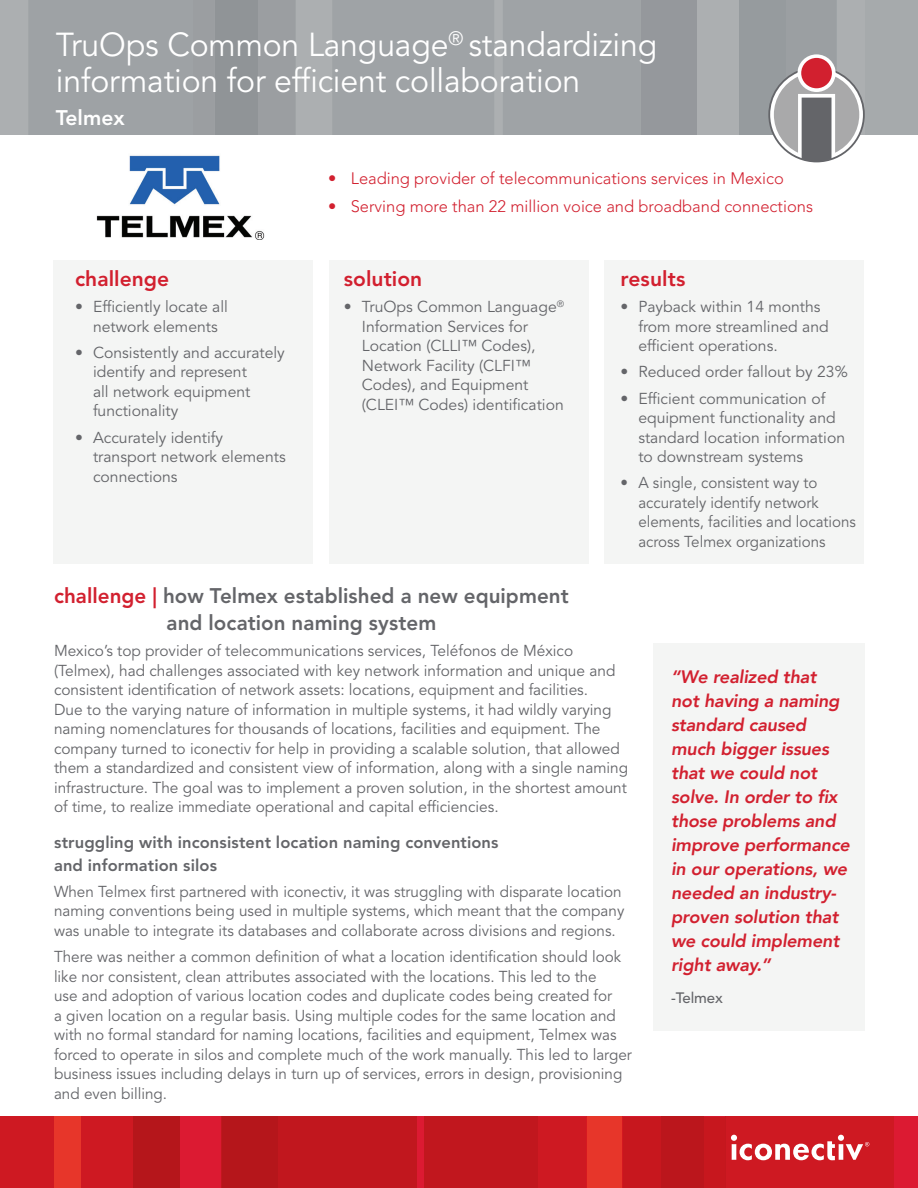
<style>
.page{position:relative;width:918px;height:1188px;background:#fff}
.page>*{position:absolute;margin:0;border:0;box-sizing:border-box;transform-origin:0 0}
.t1{font:33px/36px "Avenir LT Std";letter-spacing:-.005em;color:#fff}
.Section_Title{font:800 21px/27px "Avenir LT Std";letter-spacing:.005em;color:#646569}
.Section_Title-2{font:800 21px "Avenir LT Std";color:#d2202f}
.t2{font:800 21px "Avenir LT Std";color:#fff}
.Red_Quotes{font:italic 800 18px/24px "Avenir";letter-spacing:-.01em;color:#d2202f}
.t3{font:300 16.5px "Avenir";color:#d2202f}
.Body_Subhead{font:800 16.5px/22.5px "Avenir LT Std";letter-spacing:.005em;color:#646569}
.Body_Copy{font:15.75px/19.5px "Avenir LT Std";color:#646569}
.Body_Copy-2{font:15.75px/19.5px "Avenir LT Std";color:#646569;scale:.96 1}
.Quote_By{font:500 15px "Avenir LT Std";letter-spacing:-.01em;color:#646569}
.s1{color:#d2202f}
</style>
<div class="page">
<div style="left:54px;top:260px;width:259px;height:304px;background:#f4f5f4"></div>
<div style="left:329px;top:260px;width:260px;height:304px;background:#f4f5f4"></div>
<div style="left:604px;top:260px;width:260px;height:304px;background:#f4f5f4"></div>
<div style="left:0;top:0;width:918px;height:135px;background:#acafb1"></div>
<div style="left:865px;top:0;width:53px;height:135px;background:#a6aaac"></div>
<div style="left:503px;top:0;width:138px;height:135px;background:#9fa3a6"></div>
<div style="left:641px;top:0;width:55px;height:135px;background:#95989c"></div>
<svg style="left:29px;top:0;width:465px;height:135px"></svg>
<div style="left:215px;top:0;width:43px;height:135px;background:#909497"></div>
<svg style="left:739px;top:0;width:126px;height:162px"></svg>
<div style="left:0;top:1117px;width:918px;height:71px;background:#dc1a32"></div>
<div style="left:586px;top:1117px;width:37px;height:71px;background:#e7362a"></div>
<div style="left:53px;top:1117px;width:29px;height:71px;background:#e7362a"></div>
<div style="left:0;top:1117px;width:53px;height:71px;background:#ce1922"></div>
<div style="left:82px;top:1117px;width:51px;height:71px;background:#ce1922"></div>
<div style="left:538px;top:1117px;width:48px;height:71px;background:#ce1922"></div>
<hr style="left:586px;top:1117px;width:1px;height:71px;background:#d61921">
<div style="left:726px;top:1117px;width:167px;height:71px;background:#ce1922"></div>
<hr style="left:277px;top:1117px;width:1px;height:71px;background:#ce1922">
<div style="left:278px;top:1117px;width:139px;height:71px;background:#c1171e"></div>
<div style="left:222px;top:1117px;width:55px;height:71px;background:#b5161b"></div>
<hr style="left:179px;top:1117px;width:1px;height:71px;background:#c1171e">
<div style="left:133px;top:1117px;width:46px;height:71px;background:#b5161b"></div>
<div style="left:424px;top:1117px;width:114px;height:71px;background:#c1171e"></div>
<svg style="left:623px;top:1117px;width:246px;height:71px"></svg>
<img style="left:96px;top:155px;width:169px;height:85px">
<div style="left:653px;top:644px;width:212px;height:387px;background:#f4f5f4"></div>
<p class="t1" style="left:56px;top:28px;width:603px">TruOps Common Language<sup>®</sup> standardizing information for efficient collaboration</p>
<p class="t2" style="left:56px;top:105px;width:70px">Telmex</p>
<p class="Section_Title-2" style="left:75px;top:266px;width:96px">challenge</p>
<p class="Body_Copy" style="left:75px;top:297px;width:155px;text-align:center">• Efficiently locate all network elements</p>
<p class="Body_Copy" style="left:93px;top:343px;width:193px;text-indent:-18px">• Consistently and accurately identify and represent<br>all network equipment functionality</p>
<p class="Body_Copy" style="left:93px;top:428px;width:194px;text-indent:-18px">• Accurately identify transport network elements connections</p>
<p class="t3" style="left:328px;top:169px;width:457px">• Leading provider of telecommunications services in Mexico</p>
<p class="t3" style="left:328px;top:197px;width:486px">• Serving more than 22 million voice and broadband connections</p>
<p class="Section_Title-2" style="left:344px;top:266px;width:80px">solution</p>
<p class="Body_Copy" style="left:362px;top:298px;width:204px;text-indent:-18px">• TruOps Common Language<sup>®<br></sup>Information Services for<br>Location (CLLI™ Codes),<br>Network Facility (CLFI™<br>Codes), and Equipment (CLEI™ Codes) identification</p>
<p class="Section_Title-2" style="left:620px;top:266px;width:67px">results</p>
<p class="Body_Copy" style="left:638px;top:297px;width:192px;text-indent:-18px">• Payback within 14 months from more streamlined and efficient operations.</p>
<p class="Body_Copy" style="left:620px;top:363px;width:229px">• Reduced order fallout by 23%</p>
<p class="Body_Copy" style="left:638px;top:389px;width:208px;text-indent:-18px">• Efficient communication of equipment functionality and standard location information to downstream systems</p>
<p class="Body_Copy-2" style="left:638px;top:474px;width:228px;text-indent:-18px">• A single, consistent way to accurately identify network elements, facilities and locations across Telmex organizations</p>
<p class="Section_Title" style="left:166px;top:582px;width:404px;text-indent:-112px"><span class="s1">challenge |</span> how Telmex established a new equipment and location naming system</p>
<p class="Body_Copy" style="left:54px;top:641px;width:576px">Mexico’s top provider of telecommunications services, Teléfonos de México (Telmex), had challenges associated with key network information and unique and consistent identification of network assets: locations, equipment and facilities.<br>Due to the varying nature of information in multiple systems, it had wildly varying naming nomenclatures for thousands of locations, facilities and equipment. The company turned to iconectiv for help in providing a scalable solution, that allowed them a standardized and consistent view of information, along with a single naming infrastructure. The goal was to implement a proven solution, in the shortest amount of time, to realize immediate operational and capital efficiencies.</p>
<p class="Body_Subhead" style="left:54px;top:831px;width:446px">struggling with inconsistent location naming conventions and information silos</p>
<p class="Body_Copy" style="left:54px;top:882px;width:572px">When Telmex first partnered with iconectiv, it was struggling with disparate location naming conventions being used in multiple systems, which meant that the company was unable to integrate its databases and collaborate across divisions and regions.</p>
<p class="Body_Copy" style="left:54px;top:947px;width:579px">There was neither a common definition of what a location identification should look like nor consistent, clean attributes associated with the locations. This led to the<br>use and adoption of various location codes and duplicate codes being created for<br>a given location on a regular basis. Using multiple codes for the same location and with no formal standard for naming locations, facilities and equipment, Telmex was forced to operate in silos and complete much of the work manually. This led to larger business issues including delays in turn up of services, errors in design, provisioning and even billing.</p>
<p class="Red_Quotes" style="left:671px;top:665px;width:180px">“We realized that<br>not having a naming standard caused much bigger issues that we could not solve. In order to fix those problems and improve performance in our operations, we needed an industry&shy;proven solution that we could implement right away.”</p>
<p class="Quote_By" style="left:671px;top:989px;width:53px">-Telmex</p>
</div>
